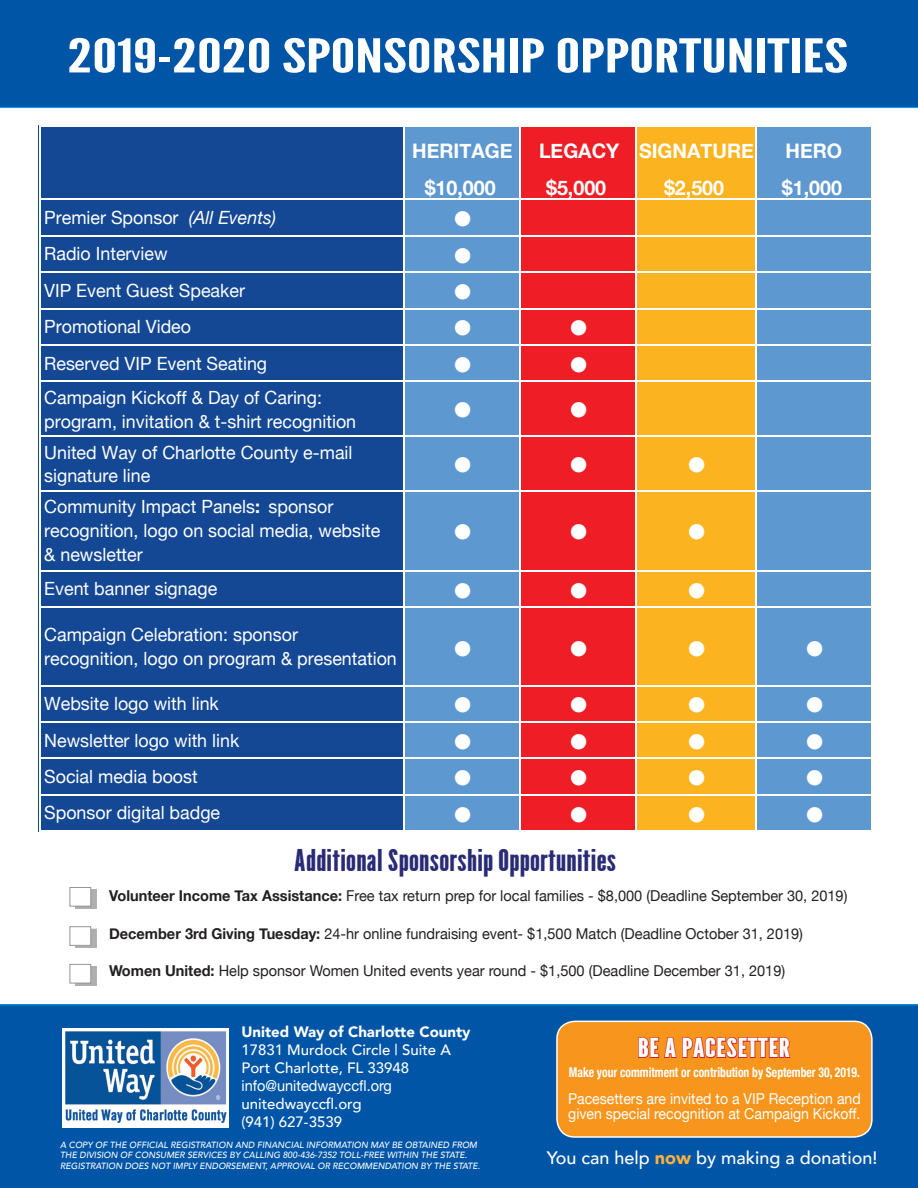
<style>
.page{position:relative;width:918px;height:1188px;background:#fff}
.page>*{position:absolute;margin:0;border:0;box-sizing:border-box;transform-origin:0 0}
.t1{font:46.5px "League Gothic";color:#fff;scale:1.5 1}
.t2{font:36.45px "Helvetica Neue";color:#fff}
.t3{font:condensed 30px "League Gothic";color:#2a2b75;scale:1.5 1}
.t4{font:condensed 26.1px "League Gothic";color:#fff;scale:1.81 1}
.t5{font:700 20.1px "Helvetica Neue";color:#fff}
.t6{font:18.15px/23.7px "Helvetica Neue";color:#fff}
.t7{font:500 18px "Avenir";color:#fff}
.t8{font:15px "Helvetica Neue";color:#231f20}
.t9{font:15px/15px "Helvetica Neue";color:#fff;scale:.94 1}
.t10{font:500 15px/18px "Avenir";color:#fff}
.t11{font:900 15px "Avenir";color:#fff}
.t12{font:15px "Helvetica Neue";color:#fff}
.t13{font:700 condensed 13.5px "Helvetica Neue";color:#fff;scale:.86 1}
.t14{font:italic 500 9px/10.5px "Avenir";color:#fff}
.s1{font-style:italic}
.s2{font-weight:700}
.s3{font-weight:900;color:#fbb13d}
</style>
<div class="page">
<div style="left:0;top:0;width:918px;height:108px;background:#0155a7"></div>
<div style="left:0;top:1004px;width:918px;height:184px;background:#0155a7"></div>
<img style="left:62px;top:1028px;width:166px;height:100px">
<div style="left:557px;top:1021px;width:315px;height:116px;background:#f7951d;border-radius:18px"></div>
<div style="left:556px;top:1021px;width:317px;height:117px;border:2px solid #fff;border-radius:18px"></div>
<svg style="left:638px;top:1037px;width:153px;height:22px"></svg>
<div style="left:75px;top:889px;width:22px;height:20px;background:#231f20;opacity:.75"></div>
<div style="left:70px;top:887px;width:21px;height:19px;background:#fff"></div>
<div style="left:75px;top:966px;width:22px;height:20px;background:#231f20;opacity:.75"></div>
<div style="left:70px;top:964px;width:21px;height:19px;background:#fff"></div>
<div style="left:75px;top:929px;width:22px;height:19px;background:#231f20;opacity:.75"></div>
<div style="left:70px;top:927px;width:21px;height:18px;background:#fff"></div>
<div style="left:39px;top:126px;width:366px;height:706px;background:#144894"></div>
<div style="left:403px;top:126px;width:118px;height:706px;background:#5e98d1"></div>
<div style="left:519px;top:126px;width:118px;height:706px;background:#ee1d26"></div>
<div style="left:635px;top:126px;width:122px;height:706px;background:#fbb31f"></div>
<div style="left:755px;top:126px;width:118px;height:706px;background:#5e98d1"></div>
<hr style="left:39px;top:126px;width:2px;height:706px;background:#fff">
<hr style="left:403px;top:127px;width:2px;height:705px;background:#fff">
<hr style="left:519px;top:127px;width:2px;height:705px;background:#fff">
<hr style="left:635px;top:127px;width:2px;height:705px;background:#fff">
<hr style="left:755px;top:127px;width:2px;height:705px;background:#fff">
<hr style="left:871px;top:127px;width:2px;height:705px;background:#fff">
<hr style="left:41px;top:126px;width:832px;height:1px;background:#fff">
<hr style="left:41px;top:198px;width:832px;height:2px;background:#fff">
<hr style="left:41px;top:235px;width:832px;height:2px;background:#fff">
<hr style="left:41px;top:271px;width:832px;height:2px;background:#fff">
<hr style="left:41px;top:308px;width:832px;height:1px;background:#fff">
<hr style="left:41px;top:344px;width:832px;height:2px;background:#fff">
<hr style="left:41px;top:381px;width:832px;height:1px;background:#fff">
<hr style="left:41px;top:435px;width:832px;height:2px;background:#fff">
<hr style="left:41px;top:490px;width:832px;height:2px;background:#fff">
<hr style="left:41px;top:570px;width:832px;height:2px;background:#fff">
<hr style="left:41px;top:606px;width:832px;height:2px;background:#fff">
<hr style="left:41px;top:685px;width:832px;height:1px;background:#fff">
<hr style="left:41px;top:721px;width:832px;height:2px;background:#fff">
<hr style="left:41px;top:758px;width:832px;height:1px;background:#fff">
<hr style="left:41px;top:794px;width:832px;height:2px;background:#fff">
<hr style="left:41px;top:830px;width:832px;height:2px;background:#fff">
<h1 class="t1" style="left:67px;top:29px;width:522px">2019-2020 SPONSORSHIP OPPORTUNITIES</h1>
<p class="t5" style="left:412px;top:135px;width:102px">HERITAGE</p>
<p class="t5" style="left:539px;top:135px;width:216px">LEGACY SIGNATURE</p>
<p class="t5" style="left:785px;top:135px;width:58px">HERO</p>
<p class="t5" style="left:425px;top:172px;width:73px">$10,000</p>
<p class="t5" style="left:546px;top:172px;width:62px">$5,000</p>
<p class="t5" style="left:664px;top:172px;width:62px">$2,500</p>
<p class="t5" style="left:782px;top:172px;width:62px">$1,000</p>
<p class="t6" style="left:44px;top:207px;width:233px">Premier Sponsor <span class="s1">(All Events)</span></p>
<h2 class="t2" style="left:451px;top:192px;width:24px">●</h2>
<p class="t6" style="left:44px;top:243px;width:125px">Radio Interview</p>
<h2 class="t2" style="left:451px;top:228px;width:24px">●</h2>
<p class="t6" style="left:44px;top:279px;width:202px">VIP Event Guest Speaker</p>
<h2 class="t2" style="left:451px;top:265px;width:24px">●</h2>
<p class="t6" style="left:44px;top:316px;width:148px">Promotional Video</p>
<h2 class="t2" style="left:451px;top:301px;width:24px">●</h2>
<h2 class="t2" style="left:568px;top:301px;width:24px">●</h2>
<p class="t6" style="left:44px;top:352px;width:224px">Reserved VIP Event Seating</p>
<h2 class="t2" style="left:451px;top:338px;width:24px">●</h2>
<h2 class="t2" style="left:568px;top:338px;width:24px">●</h2>
<p class="t6" style="left:44px;top:387px;width:313px">Campaign Kickoff &amp; Day of Caring: program, invitation &amp; t-shirt recognition</p>
<h2 class="t2" style="left:451px;top:383px;width:24px">●</h2>
<h2 class="t2" style="left:568px;top:383px;width:24px">●</h2>
<p class="t6" style="left:44px;top:442px;width:310px">United Way of Charlotte County e-mail signature line</p>
<h2 class="t2" style="left:451px;top:438px;width:24px">●</h2>
<h2 class="t2" style="left:568px;top:438px;width:24px">●</h2>
<h2 class="t2" style="left:685px;top:438px;width:24px">●</h2>
<p class="t6" style="left:44px;top:496px;width:338px">Community Impact Panels<span class="s2">:</span> sponsor recognition, logo on social media, website &amp; newsletter</p>
<h2 class="t2" style="left:451px;top:505px;width:24px">●</h2>
<h2 class="t2" style="left:568px;top:505px;width:24px">●</h2>
<h2 class="t2" style="left:685px;top:505px;width:24px">●</h2>
<p class="t6" style="left:44px;top:578px;width:175px">Event banner signage</p>
<h2 class="t2" style="left:451px;top:563px;width:24px">●</h2>
<h2 class="t2" style="left:568px;top:563px;width:24px">●</h2>
<h2 class="t2" style="left:685px;top:563px;width:24px">●</h2>
<p class="t6" style="left:44px;top:624px;width:354px">Campaign Celebration: sponsor<br>recognition, logo on program &amp; presentation</p>
<h2 class="t2" style="left:451px;top:622px;width:24px">●</h2>
<h2 class="t2" style="left:568px;top:622px;width:24px">●</h2>
<h2 class="t2" style="left:685px;top:622px;width:24px">●</h2>
<h2 class="t2" style="left:803px;top:622px;width:24px">●</h2>
<p class="t6" style="left:44px;top:693px;width:176px">Website logo with link</p>
<h2 class="t2" style="left:451px;top:678px;width:24px">●</h2>
<h2 class="t2" style="left:568px;top:678px;width:24px">●</h2>
<h2 class="t2" style="left:685px;top:678px;width:24px">●</h2>
<h2 class="t2" style="left:803px;top:678px;width:24px">●</h2>
<p class="t6" style="left:44px;top:729px;width:197px">Newsletter logo with link</p>
<h2 class="t2" style="left:451px;top:715px;width:24px">●</h2>
<h2 class="t2" style="left:568px;top:715px;width:24px">●</h2>
<h2 class="t2" style="left:685px;top:715px;width:24px">●</h2>
<h2 class="t2" style="left:803px;top:715px;width:24px">●</h2>
<p class="t6" style="left:44px;top:766px;width:155px">Social media boost</p>
<h2 class="t2" style="left:451px;top:751px;width:24px">●</h2>
<h2 class="t2" style="left:568px;top:751px;width:24px">●</h2>
<h2 class="t2" style="left:685px;top:751px;width:24px">●</h2>
<h2 class="t2" style="left:803px;top:751px;width:24px">●</h2>
<p class="t6" style="left:44px;top:802px;width:177px">Sponsor digital badge</p>
<h2 class="t2" style="left:451px;top:787px;width:24px">●</h2>
<h2 class="t2" style="left:568px;top:787px;width:24px">●</h2>
<h2 class="t2" style="left:685px;top:787px;width:24px">●</h2>
<h2 class="t2" style="left:803px;top:787px;width:24px">●</h2>
<h3 class="t3" style="left:295px;top:843px;width:216px">Additional Sponsorship Opportunities</h3>
<p class="t8" style="left:109px;top:885px;width:740px"><span class="s2">Volunteer Income Tax Assistance:</span> Free tax return prep for local families - $8,000 (Deadline September 30, 2019)</p>
<p class="t8" style="left:109px;top:923px;width:696px"><span class="s2">December 3rd Giving Tuesday:</span> 24-hr online fundraising event- $1,500 Match (Deadline October 31, 2019)</p>
<p class="t8" style="left:109px;top:960px;width:678px"><span class="s2">Women United:</span> Help sponsor Women United events year round - $1,500 (Deadline December 31, 2019)</p>
<p class="t11" style="left:241px;top:1019px;width:231px">United Way of Charlotte County</p>
<p class="t10" style="left:241px;top:1040px;width:211px">17831 Murdock Circle | Suite A<br>Port Charlotte, FL 33948</p>
<p class="t12" style="left:241px;top:1075px;width:152px">info@unitedwayccfl.org</p>
<p class="t10" style="left:241px;top:1094px;width:122px">unitedwayccfl.org (941) 627-3539</p>
<p class="t14" style="left:60px;top:1139px;width:422px">A COPY OF THE OFFICIAL REGISTRATION AND FINANCIAL INFORMATION MAY BE OBTAINED FROM<br>THE DIVISION OF CONSUMER SERVICES BY CALLING 800-436-7352 TOLL-FREE WITHIN THE STATE.<br>REGISTRATION DOES NOT IMPLY ENDORSEMENT, APPROVAL OR RECOMMENDATION BY THE STATE.</p>
<h3 class="t4" style="left:638px;top:1033px;width:86px">BE A PACESETTER</h3>
<p class="t13" style="left:569px;top:1061px;width:340px">Make your commitment or contribution by September 30, 2019.</p>
<p class="t9" style="left:568px;top:1092px;width:313px">Pacesetters are invited to a VIP Reception and given special recognition at Campaign Kickoff.</p>
<p class="t7" style="left:547px;top:1142px;width:332px">You can help <span class="s3">now</span> by making a donation!</p>
</div>
